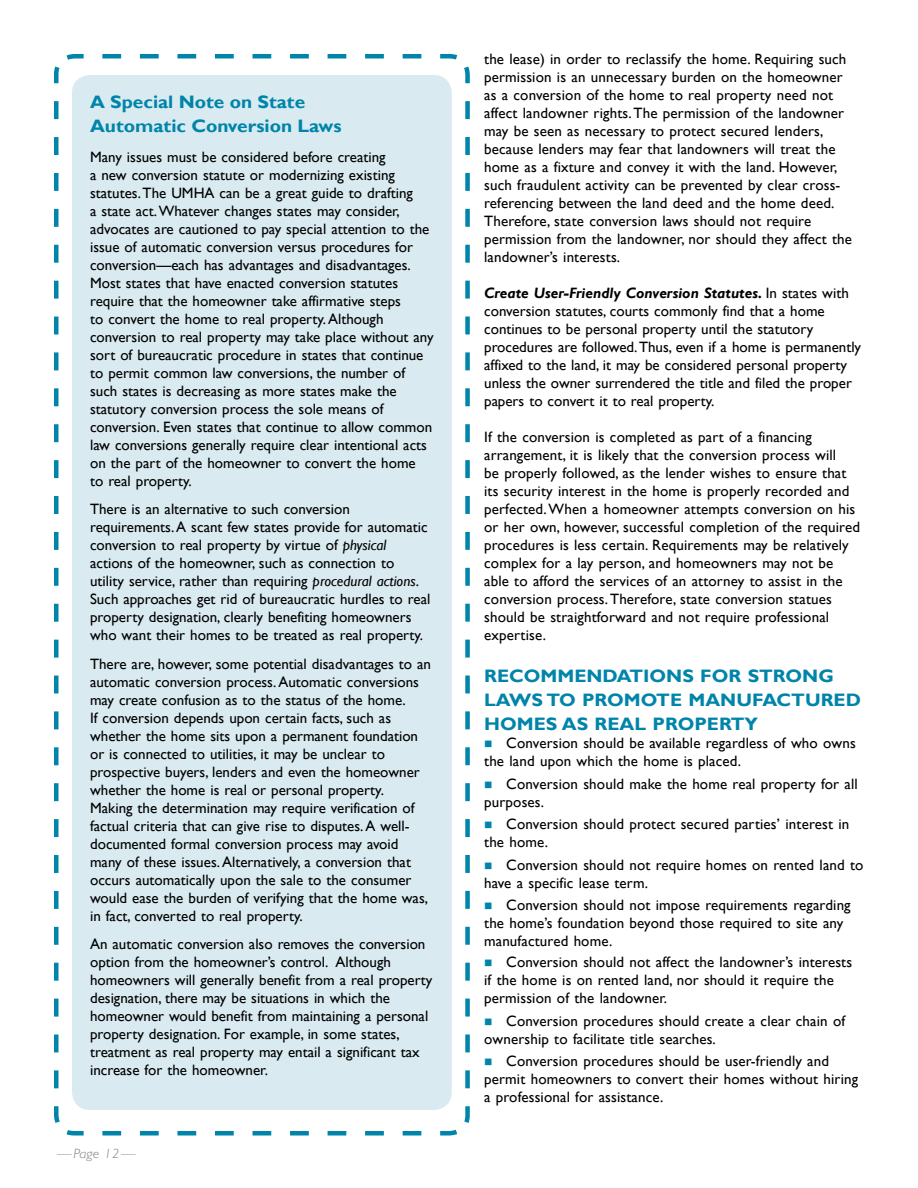
<style>
.page{position:relative;width:918px;height:1188px;background:#fff}
.page>*{position:absolute;margin:0;border:0;box-sizing:border-box;transform-origin:0 0}
.text{font:700 18px/24px "Gill Sans";color:#0084a9;scale:1.06 1}
.sub{font:700 18px/24px "Gill Sans";color:#0084a9;scale:1.06 1}
.text-2{font:15px/18px "Gill Sans";color:#000}
.footnote{font:italic 300 13.5px "Gill Sans Std";color:#807f83;scale:1.08 1}
.s1{font-style:italic}
.s2{font-weight:700;font-style:italic}
.s3{color:#0084a9}
</style>
<div class="page">
<svg style="left:54px;top:54px;width:416px;height:1082px"></svg>
<div style="left:72px;top:75px;width:380px;height:1035px;background:#d9ebf1;border-radius:18px"></div>
<p class="sub" style="left:90px;top:91px;width:239px">A Special Note on State<br>Automatic Conversion Laws</p>
<p class="text-2" style="left:90px;top:148px;width:345px">Many issues must be considered before creating<br>a new conversion statute or modernizing existing statutes. The UMHA can be a great guide to drafting<br>a state act. Whatever changes states may consider, advocates are cautioned to pay special attention to the issue of automatic conversion versus procedures for conversion—each has advantages and disadvantages.<br>Most states that have enacted conversion statutes require that the homeowner take affirmative steps<br>to convert the home to real property. Although conversion to real property may take place without any sort of bureaucratic procedure in states that continue to permit common law conversions, the number of such states is decreasing as more states make the statutory conversion process the sole means of conversion. Even states that continue to allow common law conversions generally require clear intentional acts on the part of the homeowner to convert the home<br>to real property.</p>
<p class="text-2" style="left:90px;top:501px;width:342px">There is an alternative to such conversion requirements. A scant few states provide for automatic conversion to real property by virtue of <span class="s1">physical </span>actions of the homeowner, such as connection to utility service, rather than requiring <span class="s1">procedural actions</span>.<br>Such approaches get rid of bureaucratic hurdles to real property designation, clearly benefiting homeowners who want their homes to be treated as real property.</p>
<p class="text-2" style="left:90px;top:655px;width:343px">There are, however, some potential disadvantages to an automatic conversion process. Automatic conversions may create confusion as to the status of the home.<br>If conversion depends upon certain facts, such as whether the home sits upon a permanent foundation or is connected to utilities, it may be unclear to prospective buyers, lenders and even the homeowner whether the home is real or personal property.<br>Making the determination may require verification of factual criteria that can give rise to disputes. A well&shy;documented formal conversion process may avoid many of these issues. Alternatively, a conversion that occurs automatically upon the sale to the consumer would ease the burden of verifying that the home was, in fact, converted to real property.</p>
<p class="text-2" style="left:90px;top:936px;width:344px">An automatic conversion also removes the conversion option from the homeowner’s control. Although homeowners will generally benefit from a real property designation, there may be situations in which the homeowner would benefit from maintaining a personal property designation. For example, in some states, treatment as real property may entail a significant tax increase for the homeowner.</p>
<p class="footnote" style="left:57px;top:1146px;width:75px">—Page 12—</p>
<p class="text-2" style="left:484px;top:51px;width:369px">the lease) in order to reclassify the home. Requiring such permission is an unnecessary burden on the homeowner as a conversion of the home to real property need not affect landowner rights. The permission of the landowner may be seen as necessary to protect secured lenders, because lenders may fear that landowners will treat the home as a fixture and convey it with the land. However, such fraudulent activity can be prevented by clear cross&shy;referencing between the land deed and the home deed.<br>Therefore, state conversion laws should not require permission from the landowner, nor should they affect the landowner’s interests.</p>
<p class="text-2" style="left:484px;top:285px;width:378px"><span class="s2">Create User-Friendly Conversion Statutes.</span> In states with conversion statutes, courts commonly find that a home continues to be personal property until the statutory procedures are followed. Thus, even if a home is permanently affixed to the land, it may be considered personal property unless the owner surrendered the title and filed the proper papers to convert it to real property.</p>
<p class="text-2" style="left:484px;top:429px;width:377px">If the conversion is completed as part of a financing arrangement, it is likely that the conversion process will<br>be properly followed, as the lender wishes to ensure that its security interest in the home is properly recorded and perfected. When a homeowner attempts conversion on his or her own, however, successful completion of the required procedures is less certain. Requirements may be relatively complex for a lay person, and homeowners may not be able to afford the services of an attorney to assist in the conversion process. Therefore, state conversion statues should be straightforward and not require professional expertise.</p>
<p class="text" style="left:484px;top:665px;width:357px">RECOMMENDATIONS FOR STRONG<br>LAWS TO PROMOTE MANUFACTURED<br>HOMES AS REAL PROPERTY</p>
<p class="text-2" style="left:484px;top:735px;width:373px"><span class="s3">■</span> Conversion should be available regardless of who owns the land upon which the home is placed.</p>
<p class="text-2" style="left:484px;top:775px;width:375px"><span class="s3">■</span> Conversion should make the home real property for all purposes.</p>
<p class="text-2" style="left:484px;top:816px;width:367px"><span class="s3">■</span> Conversion should protect secured parties’ interest in the home.</p>
<p class="text-2" style="left:484px;top:856px;width:381px"><span class="s3">■</span> Conversion should not require homes on rented land to have a specific lease term.</p>
<p class="text-2" style="left:484px;top:897px;width:368px"><span class="s3">■</span> Conversion should not impose requirements regarding the home’s foundation beyond those required to site any</p>
<p class="text-2" style="left:484px;top:933px;width:130px">manufactured home.</p>
<p class="text-2" style="left:484px;top:954px;width:370px"><span class="s3">■</span> Conversion should not affect the landowner’s interests if the home is on rented land, nor should it require the permission of the landowner.</p>
<p class="text-2" style="left:484px;top:1012px;width:363px"><span class="s3">■</span> Conversion procedures should create a clear chain of ownership to facilitate title searches.</p>
<p class="text-2" style="left:484px;top:1053px;width:375px"><span class="s3">■</span> Conversion procedures should be user-friendly and permit homeowners to convert their homes without hiring a professional for assistance.</p>
</div>
